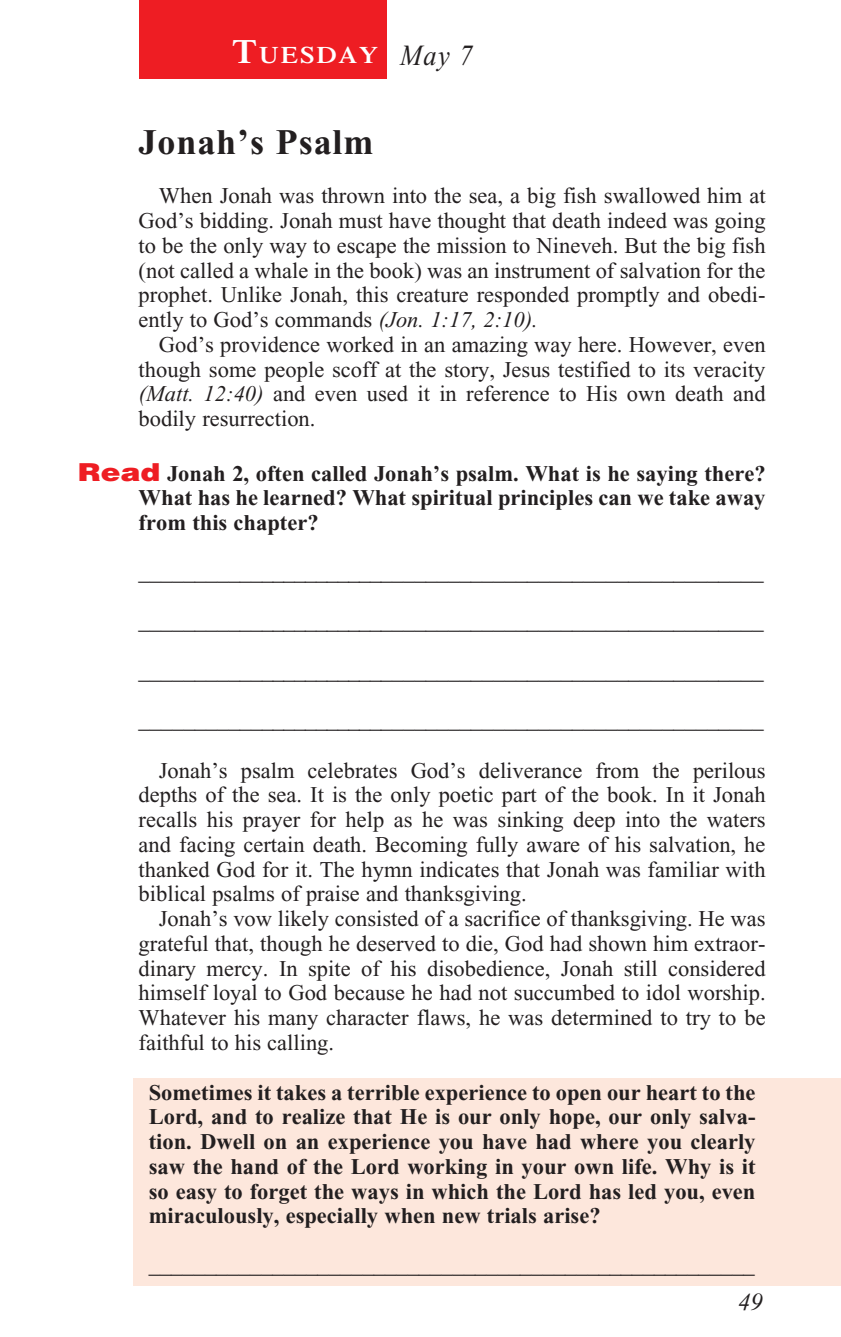
<style>
.page{position:relative;width:841px;height:1337px;background:#fff}
.page>*{position:absolute;margin:0;border:0;box-sizing:border-box;transform-origin:0 0}
._01-Daily_head{font:700 36px "Times New Roman";letter-spacing:.025em;color:#231f20}
._00-Month-Day{font:italic 29.25px "Times New Roman";color:#231f20;scale:.9 1}
.t1{font:italic 24.75px "Times New Roman";color:#231f20}
.t2{font:600 23.62px "Times";letter-spacing:.07em;color:#fff;scale:1.1 1}
._4-Body_Copy{font:22.5px/24.8px "Times New Roman";color:#231f20;text-align:justify}
.x-screened_box-text{font:700 22.5px/24.8px "Times New Roman";color:#231f20;text-align:justify}
._6-question{font:700 22.5px/24.8px "Times New Roman";color:#231f20;text-align:justify}
.s1{font-size:33.75px}
.s2{font-style:italic}
.s3{font-family:"Helvetica";font-weight:900;font-size:24.75px;color:#ee1d23}
</style>
<div class="page">
<div style="left:134px;top:1078px;width:706px;height:208px;background:#fde7dc"></div>
<div style="left:140px;top:0;width:247px;height:78px;background:#ee1d23"></div>
<p class="t2" style="left:232px;top:41px;width:134px"><span class="s1">T</span>UESDAY</p>
<p class="_00-Month-Day" style="left:400px;top:40px;width:82px">May 7</p>
<p class="_01-Daily_head" style="left:139px;top:122px;width:236px">Jonah’s Psalm</p>
<p class="_4-Body_Copy" style="left:139px;top:183px;width:628px;text-indent:20px">When Jonah was thrown into the sea, a big fish swallowed him at God’s bidding. Jonah must have thought that death indeed was going to be the only way to escape the mission to Nineveh. But the big fish (not called a whale in the book) was an instrument of salvation for the prophet. Unlike Jonah, this creature responded promptly and obedi&shy;ently to God’s commands <span class="s2">(Jon. 1:17, 2:10).</span></p>
<p class="_4-Body_Copy" style="left:139px;top:332px;width:628px;text-indent:20px">God’s providence worked in an amazing way here. However, even though some people scoff at the story, Jesus testified to its veracity <span class="s2">(Matt. 12:40)</span> and even used it in reference to His own death and bodily resurrection.</p>
<p class="_6-question" style="left:139px;top:461px;width:628px;text-indent:-61px"><span class="s3">Read</span> Jonah 2, often called Jonah’s psalm. What is he saying there?<br>What has he learned? What spiritual principles can we take away from this chapter?</p>
<p class="_4-Body_Copy" style="left:139px;top:560px;width:626px">________________________________________________________</p>
<p class="_4-Body_Copy" style="left:139px;top:609px;width:626px">________________________________________________________</p>
<p class="_4-Body_Copy" style="left:139px;top:659px;width:626px">________________________________________________________</p>
<p class="_4-Body_Copy" style="left:139px;top:708px;width:626px">________________________________________________________</p>
<p class="_4-Body_Copy" style="left:139px;top:758px;width:628px;text-indent:20px">Jonah’s psalm celebrates God’s deliverance from the perilous depths of the sea. It is the only poetic part of the book. In it Jonah recalls his prayer for help as he was sinking deep into the waters and facing certain death. Becoming fully aware of his salvation, he thanked God for it. The hymn indicates that Jonah was familiar with biblical psalms of praise and thanksgiving.</p>
<p class="_4-Body_Copy" style="left:139px;top:906px;width:628px;text-indent:20px">Jonah’s vow likely consisted of a sacrifice of thanksgiving. He was grateful that, though he deserved to die, God had shown him extraor&shy;dinary mercy. In spite of his disobedience, Jonah still considered himself loyal to God because he had not succumbed to idol worship.<br>Whatever his many character flaws, he was determined to try to be faithful to his calling.</p>
<p class="x-screened_box-text" style="left:149px;top:1079px;width:608px">Sometimes it takes a terrible experience to open our heart to the Lord, and to realize that He is our only hope, our only salva&shy;tion. Dwell on an experience you have had where you clearly saw the hand of the Lord working in your own life. Why is it so easy to forget the ways in which the Lord has led you, even miraculously, especially when new trials arise?</p>
<p class="x-screened_box-text" style="left:149px;top:1253px;width:607px">______________________________________________________</p>
<p class="t1" style="left:738px;top:1288px;width:26px">49</p>
</div>
